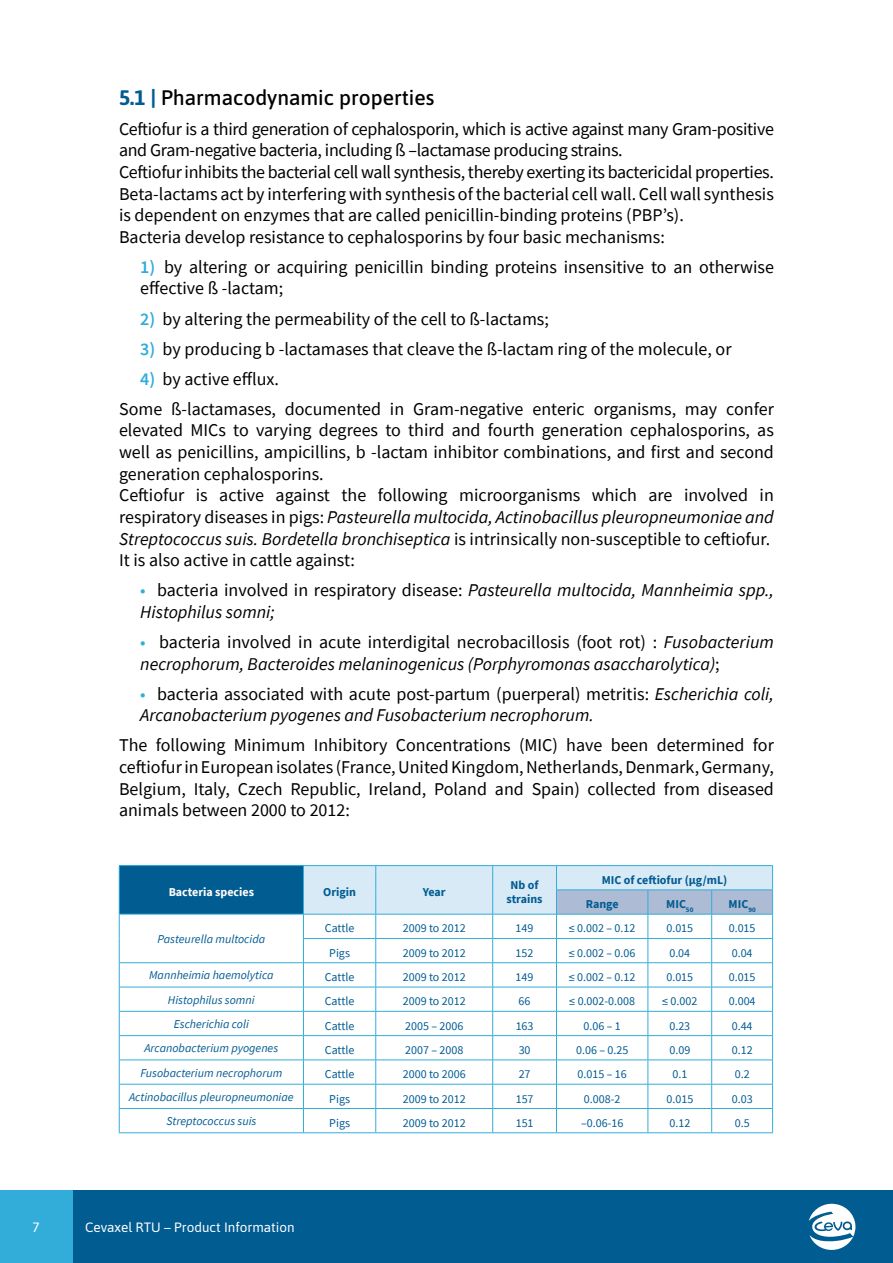
<style>
.page{position:relative;width:893px;height:1263px;background:#fff}
.page>*{position:absolute;margin:0;border:0;box-sizing:border-box;transform-origin:0 0}
.t1{font:500 21px "Asap";color:#000001}
.t2{font:18px/21.6px "Source Sans Pro";color:#000001}
.t3{font:18px/21.6px "Source Sans Pro";letter-spacing:-.02em;color:#000001}
.t4{font:italic 18px/21.6px "Source Sans Pro";color:#000001}
.t5{font:13.5px "Asap";color:#fff}
.t6{font:12px "Source Sans Pro";color:#015c92}
.t7{font:italic 12px "Source Sans Pro";color:#015c92}
.t8{font:700 12px/14.4px "Source Sans Pro";color:#015c92;text-align:center}
.t9{font:700 12px "Source Sans Pro";color:#fff}
.s1{font-weight:700;color:#015c92}
.s2{font-weight:600;color:#32add9}
.s3{font-style:italic}
.s4{font-style:normal;color:#32add9}
.s5{font-style:normal}
</style>
<div class="page">
<div style="left:0;top:1191px;width:893px;height:72px;background:#015c92"></div>
<div style="left:0;top:1191px;width:72px;height:72px;background:#32add9"></div>
<svg style="left:809px;top:1203px;width:47px;height:47px"></svg>
<div style="left:119px;top:865px;width:184px;height:49px;background:#015c92"></div>
<hr style="left:119px;top:865px;width:184px;height:1px;background:#32add9">
<hr style="left:119px;top:914px;width:184px;height:1px;background:#32add9">
<hr style="left:119px;top:962px;width:184px;height:1px;background:#32add9">
<hr style="left:119px;top:987px;width:184px;height:1px;background:#32add9">
<hr style="left:119px;top:1011px;width:184px;height:1px;background:#32add9">
<hr style="left:119px;top:1035px;width:184px;height:1px;background:#32add9">
<hr style="left:119px;top:1060px;width:184px;height:1px;background:#32add9">
<hr style="left:119px;top:1084px;width:184px;height:1px;background:#32add9">
<hr style="left:119px;top:1108px;width:184px;height:1px;background:#32add9">
<svg style="left:119px;top:866px;width:1px;height:266px"></svg>
<svg style="left:303px;top:865px;width:470px;height:267px"></svg>
<hr style="left:119px;top:1132px;width:184px;height:1px;background:#32add9">
<hr style="left:303px;top:1132px;width:73px;height:1px;background:#32add9">
<hr style="left:376px;top:1132px;width:117px;height:1px;background:#32add9">
<hr style="left:493px;top:1132px;width:63px;height:1px;background:#32add9">
<hr style="left:556px;top:1132px;width:92px;height:1px;background:#32add9">
<hr style="left:648px;top:1132px;width:64px;height:1px;background:#32add9">
<hr style="left:712px;top:1132px;width:61px;height:1px;background:#32add9">
<p class="t1" style="left:119px;top:83px;width:317px"><span class="s1">5.1 |</span> Pharmacodynamic properties</p>
<p class="t3" style="left:119px;top:118px;width:656px">Ceftiofur is a third generation of cephalosporin, which is active against many Gram-positive and Gram-negative bacteria, including ß –lactamase producing strains.<br>Ceftiofur inhibits the bacterial cell wall synthesis, thereby exerting its bactericidal properties.<br>Beta-lactams act by interfering with synthesis of the bacterial cell wall. Cell wall synthesis is dependent on enzymes that are called penicillin-binding proteins (PBP’s).<br>Bacteria develop resistance to cephalosporins by four basic mechanisms:</p>
<p class="t2" style="left:140px;top:256px;width:635px"><span class="s2">1)</span> by altering or acquiring penicillin binding proteins insensitive to an otherwise effective ß -lactam;</p>
<p class="t2" style="left:140px;top:308px;width:410px"><span class="s2">2)</span> by altering the permeability of the cell to ß-lactams;</p>
<p class="t2" style="left:140px;top:338px;width:593px"><span class="s2">3)</span> by producing b -lactamases that cleave the ß-lactam ring of the molecule, or</p>
<p class="t2" style="left:119px;top:364px;width:656px;line-height:30.2px;text-indent:21px"><span class="s2">4)</span> by active efflux.<br>Some ß-lactamases, documented in Gram-negative enteric organisms, may confer</p>
<p class="t2" style="left:119px;top:420px;width:656px">elevated MICs to varying degrees to third and fourth generation cephalosporins, as well as penicillins, ampicillins, b -lactam inhibitor combinations, and first and second generation cephalosporins.<br>Ceftiofur is active against the following microorganisms which are involved in respiratory diseases in pigs: <span class="s3">Pasteurella multocida, Actinobacillus pleuropneumoniae and Streptococcus suis. Bordetella bronchiseptica</span> is intrinsically non-susceptible to ceftiofur.<br>It is also active in cattle against:</p>
<p class="t4" style="left:140px;top:579px;width:635px"><span class="s4">•</span> <span class="s5">bacteria involved in respiratory disease:</span> Pasteurella multocida, Mannheimia spp.,<br>Histophilus somni;</p>
<p class="t4" style="left:140px;top:631px;width:635px"><span class="s4">•</span> <span class="s5">bacteria involved in acute interdigital necrobacillosis (foot rot) :</span> Fusobacterium necrophorum, Bacteroides melaninogenicus (Porphyromonas asaccharolytica)<span class="s5">;</span></p>
<p class="t4" style="left:140px;top:683px;width:635px"><span class="s4">•</span> <span class="s5">bacteria associated with acute post-partum (puerperal) metritis:</span> Escherichia coli,<br>Arcanobacterium pyogenes and Fusobacterium necrophorum.</p>
<p class="t2" style="left:119px;top:734px;width:656px;text-align:justify">The following Minimum Inhibitory Concentrations (MIC) have been determined for ceftiofur in European isolates (France, United Kingdom, Netherlands, Denmark, Germany, Belgium, Italy, Czech Republic, Ireland, Poland and Spain) collected from diseased animals between 2000 to 2012:</p>
<p class="t9" style="left:169px;top:884px;width:87px">Bacteria species</p>
<p class="t8" style="left:323px;top:885px;width:34px">Origin</p>
<p class="t8" style="left:423px;top:885px;width:24px">Year</p>
<p class="t8" style="left:507px;top:877px;width:37px">Nb of strains</p>
<p class="t8" style="left:586px;top:867px;width:143px;line-height:24.3px;text-align:left;text-indent:16px">MIC of ceftiofur (µg/mL)<br>Range</p>
<p class="t8" style="left:666px;top:897px;width:29px">MIC<sub>50</sub></p>
<p class="t8" style="left:729px;top:897px;width:29px">MIC<sub>90</sub></p>
<p class="t7" style="left:157px;top:931px;width:109px">Pasteurella multocida</p>
<p class="t6" style="left:325px;top:921px;width:31px">Cattle</p>
<p class="t6" style="left:403px;top:921px;width:64px">2009 to 2012</p>
<p class="t6" style="left:516px;top:921px;width:19px">149</p>
<p class="t6" style="left:569px;top:921px;width:68px">≤ 0.002 – 0.12</p>
<p class="t6" style="left:666px;top:921px;width:28px">0.015</p>
<p class="t6" style="left:729px;top:921px;width:28px">0.015</p>
<p class="t6" style="left:329px;top:945px;width:22px">Pigs</p>
<p class="t6" style="left:403px;top:945px;width:64px">2009 to 2012</p>
<p class="t6" style="left:516px;top:945px;width:19px">152</p>
<p class="t6" style="left:569px;top:945px;width:68px">≤ 0.002 – 0.06</p>
<p class="t6" style="left:669px;top:945px;width:22px">0.04</p>
<p class="t6" style="left:732px;top:945px;width:22px">0.04</p>
<p class="t7" style="left:149px;top:968px;width:126px">Mannheimia haemolytica</p>
<p class="t6" style="left:325px;top:969px;width:31px">Cattle</p>
<p class="t6" style="left:403px;top:969px;width:64px">2009 to 2012</p>
<p class="t6" style="left:516px;top:969px;width:19px">149</p>
<p class="t6" style="left:569px;top:969px;width:68px">≤ 0.002 – 0.12</p>
<p class="t6" style="left:666px;top:969px;width:28px">0.015</p>
<p class="t6" style="left:729px;top:969px;width:28px">0.015</p>
<p class="t7" style="left:168px;top:992px;width:88px">Histophilus somni</p>
<p class="t6" style="left:325px;top:994px;width:31px">Cattle</p>
<p class="t6" style="left:403px;top:994px;width:64px">2009 to 2012</p>
<p class="t6" style="left:519px;top:994px;width:13px">66</p>
<p class="t6" style="left:569px;top:994px;width:67px">≤ 0.002-0.008</p>
<p class="t6" style="left:662px;top:994px;width:37px">≤ 0.002</p>
<p class="t6" style="left:729px;top:994px;width:28px">0.004</p>
<p class="t7" style="left:174px;top:1016px;width:77px">Escherichia coli</p>
<p class="t6" style="left:325px;top:1018px;width:31px">Cattle</p>
<p class="t6" style="left:405px;top:1018px;width:60px">2005 – 2006</p>
<p class="t6" style="left:516px;top:1018px;width:19px">163</p>
<p class="t6" style="left:583px;top:1018px;width:39px">0.06 – 1</p>
<p class="t6" style="left:669px;top:1018px;width:22px">0.23</p>
<p class="t6" style="left:732px;top:1018px;width:22px">0.44</p>
<p class="t7" style="left:145px;top:1041px;width:135px">Arcanobacterium pyogenes</p>
<p class="t6" style="left:325px;top:1042px;width:31px">Cattle</p>
<p class="t6" style="left:405px;top:1042px;width:60px">2007 – 2008</p>
<p class="t6" style="left:519px;top:1042px;width:13px">30</p>
<p class="t6" style="left:576px;top:1042px;width:54px">0.06 – 0.25</p>
<p class="t6" style="left:669px;top:1042px;width:22px">0.09</p>
<p class="t6" style="left:732px;top:1042px;width:22px">0.12</p>
<p class="t7" style="left:140px;top:1065px;width:143px">Fusobacterium necrophorum</p>
<p class="t6" style="left:325px;top:1066px;width:31px">Cattle</p>
<p class="t6" style="left:403px;top:1066px;width:64px">2000 to 2006</p>
<p class="t6" style="left:519px;top:1066px;width:13px">27</p>
<p class="t6" style="left:578px;top:1066px;width:51px">0.015 – 16</p>
<p class="t6" style="left:672px;top:1066px;width:16px">0.1</p>
<p class="t6" style="left:735px;top:1066px;width:16px">0.2</p>
<p class="t7" style="left:129px;top:1089px;width:166px">Actinobacillus pleuropneumoniae</p>
<p class="t6" style="left:329px;top:1091px;width:22px">Pigs</p>
<p class="t6" style="left:403px;top:1091px;width:64px">2009 to 2012</p>
<p class="t6" style="left:516px;top:1091px;width:19px">157</p>
<p class="t6" style="left:584px;top:1091px;width:38px">0.008-2</p>
<p class="t6" style="left:666px;top:1091px;width:28px">0.015</p>
<p class="t6" style="left:732px;top:1091px;width:22px">0.03</p>
<p class="t7" style="left:166px;top:1113px;width:91px">Streptococcus suis</p>
<p class="t6" style="left:329px;top:1115px;width:22px">Pigs</p>
<p class="t6" style="left:403px;top:1115px;width:64px">2009 to 2012</p>
<p class="t6" style="left:516px;top:1115px;width:19px">151</p>
<p class="t6" style="left:581px;top:1115px;width:44px">–0.06-16</p>
<p class="t6" style="left:669px;top:1115px;width:22px">0.12</p>
<p class="t6" style="left:735px;top:1115px;width:16px">0.5</p>
<p class="t5" style="left:33px;top:1217px;width:9px">7</p>
<p class="t5" style="left:85px;top:1218px;width:211px">Cevaxel RTU – Product Information</p>
</div>
